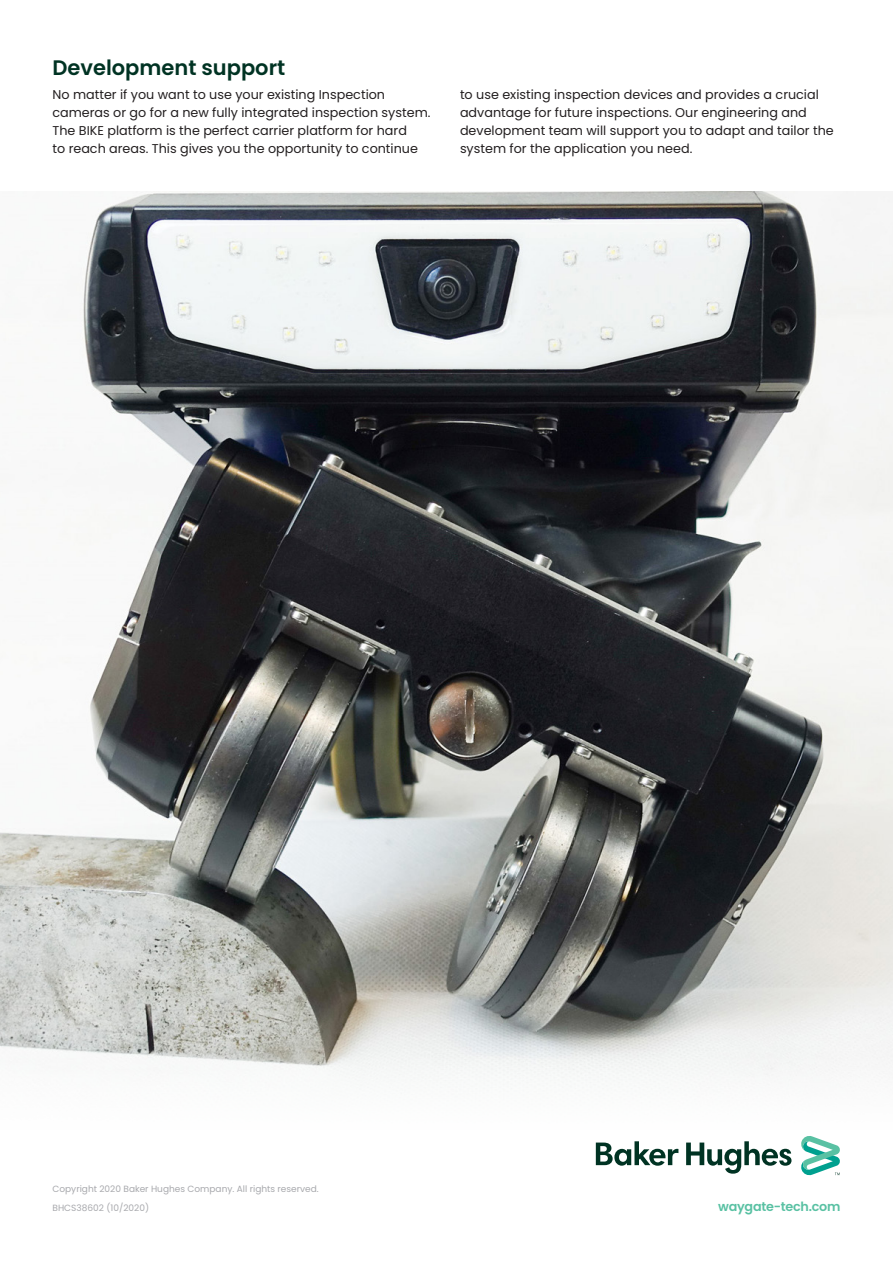
<style>
.page{position:relative;width:893px;height:1263px;background:#fff}
.page>*{position:absolute;margin:0;border:0;box-sizing:border-box;transform-origin:0 0}
._15pt-body_subhead{font:600 21px "Poppins";color:#003323}
._8_5pt-body_text{font:12.75px/18px "Poppins";color:#231f20}
._8_5pt-body_text-2{font:600 12.75px "Poppins";letter-spacing:-.02em;color:#59c1a3}
._6pt-legal_footnote{font:9px "Poppins";color:#a8a9ad}
</style>
<div class="page">
<img style="left:0;top:191px;width:893px;height:892px">
<svg style="left:596px;top:1136px;width:244px;height:40px"></svg>
<p class="_15pt-body_subhead" style="left:52px;top:55px;width:234px">Development support</p>
<p class="_8_5pt-body_text" style="left:52px;top:86px;width:379px">No matter if you want to use your existing Inspection cameras or go for a new fully integrated inspection system.<br>The BIKE platform is the perfect carrier platform for hard<br>to reach areas. This gives you the opportunity to continue</p>
<p class="_8_5pt-body_text" style="left:460px;top:86px;width:375px">to use existing inspection devices and provides a crucial advantage for future inspections. Our engineering and development team will support you to adapt and tailor the system for the application you need.</p>
<p class="_6pt-legal_footnote" style="left:52px;top:1183px;width:268px">Copyright 2020 Baker Hughes Company. All rights reserved.</p>
<p class="_6pt-legal_footnote" style="left:52px;top:1202px;width:98px">BHCS38602 (10/2020)</p>
<p class="_8_5pt-body_text-2" style="left:718px;top:1198px;width:124px">waygate-tech.com</p>
</div>
